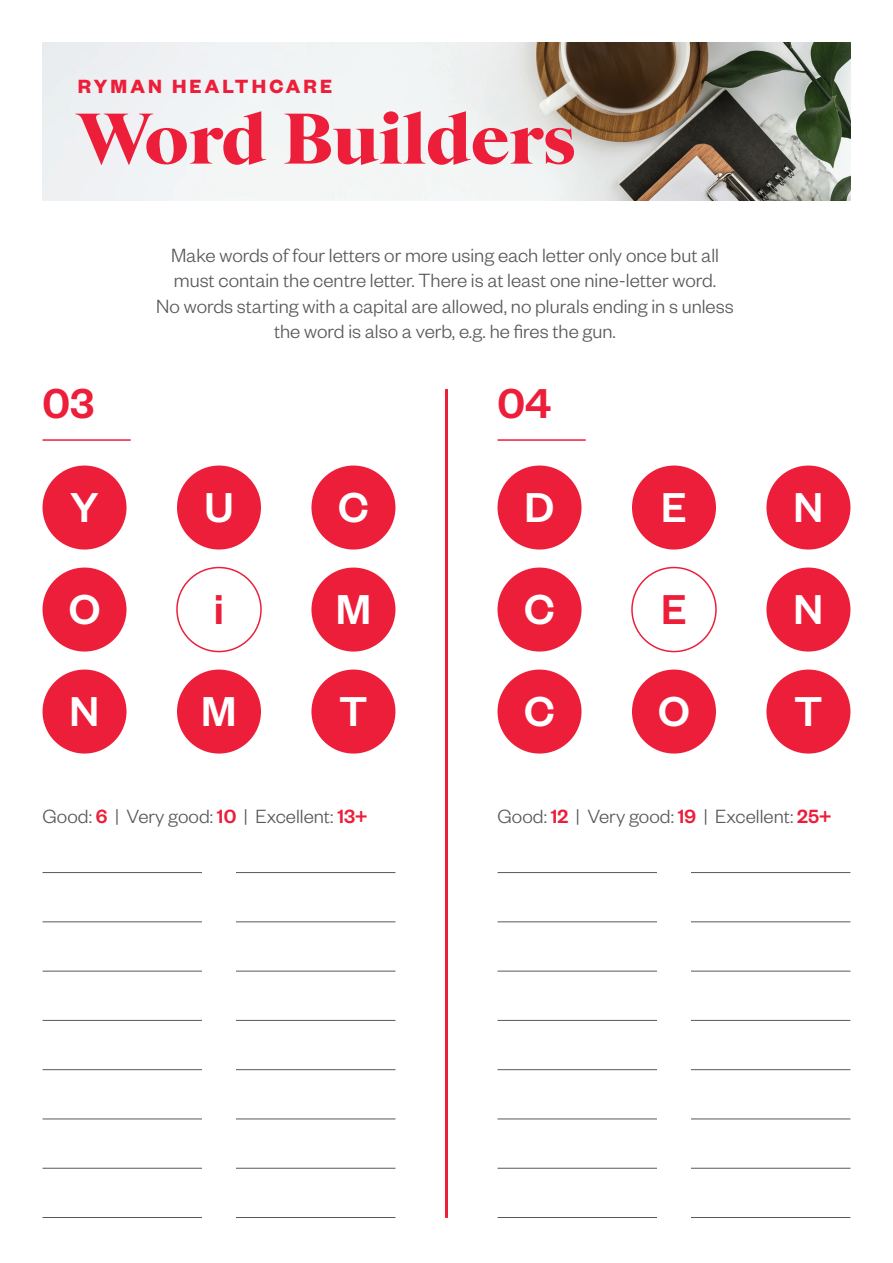
<style>
.page{position:relative;width:893px;height:1263px;background:#fff}
.page>*{position:absolute;margin:0;border:0;box-sizing:border-box;transform-origin:0 0}
.t1{font:900 72.9px "Starling";color:#ed1e3a}
.t2{font:500 45.9px "Founders Grotesk";color:#fff}
.t3{font:500 45.9px "Founders Grotesk";color:#ed1e3a}
.t4{font:300 21px/25.5px "Founders Grotesk";color:#57585a;text-align:center}
.t5{font:700 21px "Founders Grotesk";letter-spacing:.15em;color:#ed1e3a}
.s1{font-weight:500;color:#ed1e3a}
</style>
<div class="page">
<img style="left:43px;top:43px;width:807px;height:158px">
<hr style="left:445px;top:389px;width:3px;height:829px;background:#ed1e3a">
<hr style="left:43px;top:439px;width:88px;height:2px;background:#ed1e3a">
<hr style="left:497px;top:439px;width:89px;height:2px;background:#ed1e3a">
<div style="left:43px;top:465px;width:84px;height:84px;background:#ed1e3a;border-radius:50%"></div>
<div style="left:497px;top:465px;width:84px;height:84px;background:#ed1e3a;border-radius:50%"></div>
<div style="left:43px;top:567px;width:84px;height:84px;background:#ed1e3a;border-radius:50%"></div>
<div style="left:497px;top:567px;width:84px;height:84px;background:#ed1e3a;border-radius:50%"></div>
<div style="left:43px;top:669px;width:84px;height:84px;background:#ed1e3a;border-radius:50%"></div>
<div style="left:497px;top:669px;width:84px;height:84px;background:#ed1e3a;border-radius:50%"></div>
<div style="left:177px;top:465px;width:84px;height:84px;background:#ed1e3a;border-radius:50%"></div>
<div style="left:632px;top:465px;width:84px;height:84px;background:#ed1e3a;border-radius:50%"></div>
<div style="left:311px;top:465px;width:84px;height:84px;background:#ed1e3a;border-radius:50%"></div>
<div style="left:766px;top:465px;width:84px;height:84px;background:#ed1e3a;border-radius:50%"></div>
<div style="left:176px;top:567px;width:86px;height:85px;border:2px solid #ed1e3a;border-radius:50%"></div>
<div style="left:631px;top:567px;width:86px;height:85px;border:2px solid #ed1e3a;border-radius:50%"></div>
<div style="left:177px;top:669px;width:84px;height:84px;background:#ed1e3a;border-radius:50%"></div>
<div style="left:632px;top:669px;width:84px;height:84px;background:#ed1e3a;border-radius:50%"></div>
<div style="left:311px;top:567px;width:84px;height:84px;background:#ed1e3a;border-radius:50%"></div>
<div style="left:766px;top:567px;width:84px;height:84px;background:#ed1e3a;border-radius:50%"></div>
<div style="left:311px;top:669px;width:84px;height:84px;background:#ed1e3a;border-radius:50%"></div>
<div style="left:766px;top:669px;width:84px;height:84px;background:#ed1e3a;border-radius:50%"></div>
<hr style="left:43px;top:872px;width:159px;height:1px;background:#57585a">
<hr style="left:497px;top:872px;width:160px;height:1px;background:#57585a">
<hr style="left:43px;top:921px;width:159px;height:1px;background:#57585a">
<hr style="left:497px;top:921px;width:160px;height:1px;background:#57585a">
<hr style="left:43px;top:971px;width:159px;height:1px;background:#57585a">
<hr style="left:497px;top:971px;width:160px;height:1px;background:#57585a">
<hr style="left:43px;top:1020px;width:159px;height:1px;background:#57585a">
<hr style="left:497px;top:1020px;width:160px;height:1px;background:#57585a">
<hr style="left:43px;top:1069px;width:159px;height:1px;background:#57585a">
<hr style="left:497px;top:1069px;width:160px;height:1px;background:#57585a">
<hr style="left:43px;top:1118px;width:159px;height:1px;background:#57585a">
<hr style="left:497px;top:1118px;width:160px;height:1px;background:#57585a">
<hr style="left:43px;top:1217px;width:159px;height:1px;background:#57585a">
<hr style="left:497px;top:1217px;width:160px;height:1px;background:#57585a">
<hr style="left:43px;top:1168px;width:159px;height:1px;background:#57585a">
<hr style="left:497px;top:1168px;width:160px;height:1px;background:#57585a">
<hr style="left:236px;top:872px;width:159px;height:1px;background:#57585a">
<hr style="left:691px;top:872px;width:159px;height:1px;background:#57585a">
<hr style="left:236px;top:921px;width:159px;height:1px;background:#57585a">
<hr style="left:691px;top:921px;width:159px;height:1px;background:#57585a">
<hr style="left:236px;top:971px;width:159px;height:1px;background:#57585a">
<hr style="left:691px;top:971px;width:159px;height:1px;background:#57585a">
<hr style="left:236px;top:1020px;width:159px;height:1px;background:#57585a">
<hr style="left:691px;top:1020px;width:159px;height:1px;background:#57585a">
<hr style="left:236px;top:1069px;width:159px;height:1px;background:#57585a">
<hr style="left:691px;top:1069px;width:159px;height:1px;background:#57585a">
<hr style="left:236px;top:1118px;width:159px;height:1px;background:#57585a">
<hr style="left:691px;top:1118px;width:159px;height:1px;background:#57585a">
<hr style="left:236px;top:1217px;width:159px;height:1px;background:#57585a">
<hr style="left:691px;top:1217px;width:159px;height:1px;background:#57585a">
<hr style="left:236px;top:1168px;width:159px;height:1px;background:#57585a">
<hr style="left:691px;top:1168px;width:159px;height:1px;background:#57585a">
<p class="t5" style="left:78px;top:73px;width:256px">RYMAN HEALTHCARE</p>
<h1 class="t1" style="left:76px;top:95px;width:501px">Word Builders</h1>
<p class="t4" style="left:156px;top:241px;width:579px">Make words of four letters or more using each letter only once but all must contain the centre letter. There is at least one nine-letter word.<br>No words starting with a capital are allowed, no plurals ending in s unless the word is also a verb, e.g. he fires the gun.</p>
<h2 class="t3" style="left:43px;top:375px;width:53px">03</h2>
<h2 class="t3" style="left:497px;top:375px;width:55px">04</h2>
<h2 class="t2" style="left:204px;top:479px;width:31px">U</h2>
<h2 class="t2" style="left:338px;top:479px;width:32px">C</h2>
<h2 class="t2" style="left:661px;top:479px;width:27px">E</h2>
<h2 class="t2" style="left:794px;top:479px;width:31px">N</h2>
<h2 class="t2" style="left:70px;top:479px;width:30px">Y</h2>
<h2 class="t2" style="left:525px;top:479px;width:31px">D</h2>
<h2 class="t2" style="left:69px;top:581px;width:33px">O</h2>
<h2 class="t2" style="left:524px;top:581px;width:32px">C</h2>
<h2 class="t3" style="left:214px;top:581px;width:12px">i</h2>
<h2 class="t3" style="left:661px;top:581px;width:27px">E</h2>
<h2 class="t2" style="left:336px;top:581px;width:37px">M</h2>
<h2 class="t2" style="left:794px;top:581px;width:31px">N</h2>
<h2 class="t2" style="left:70px;top:683px;width:31px">N</h2>
<h2 class="t2" style="left:524px;top:683px;width:32px">C</h2>
<h2 class="t2" style="left:201px;top:683px;width:37px">M</h2>
<h2 class="t2" style="left:658px;top:683px;width:33px">O</h2>
<h2 class="t2" style="left:339px;top:683px;width:30px">T</h2>
<h2 class="t2" style="left:794px;top:683px;width:30px">T</h2>
<p class="t4" style="left:43px;top:802px;width:327px">Good: <span class="s1">6</span> | Very good: <span class="s1">10</span> | Excellent: <span class="s1">13+</span></p>
<p class="t4" style="left:497px;top:802px;width:336px">Good: <span class="s1">12</span> | Very good: <span class="s1">19</span> | Excellent: <span class="s1">25+</span></p>
</div>
